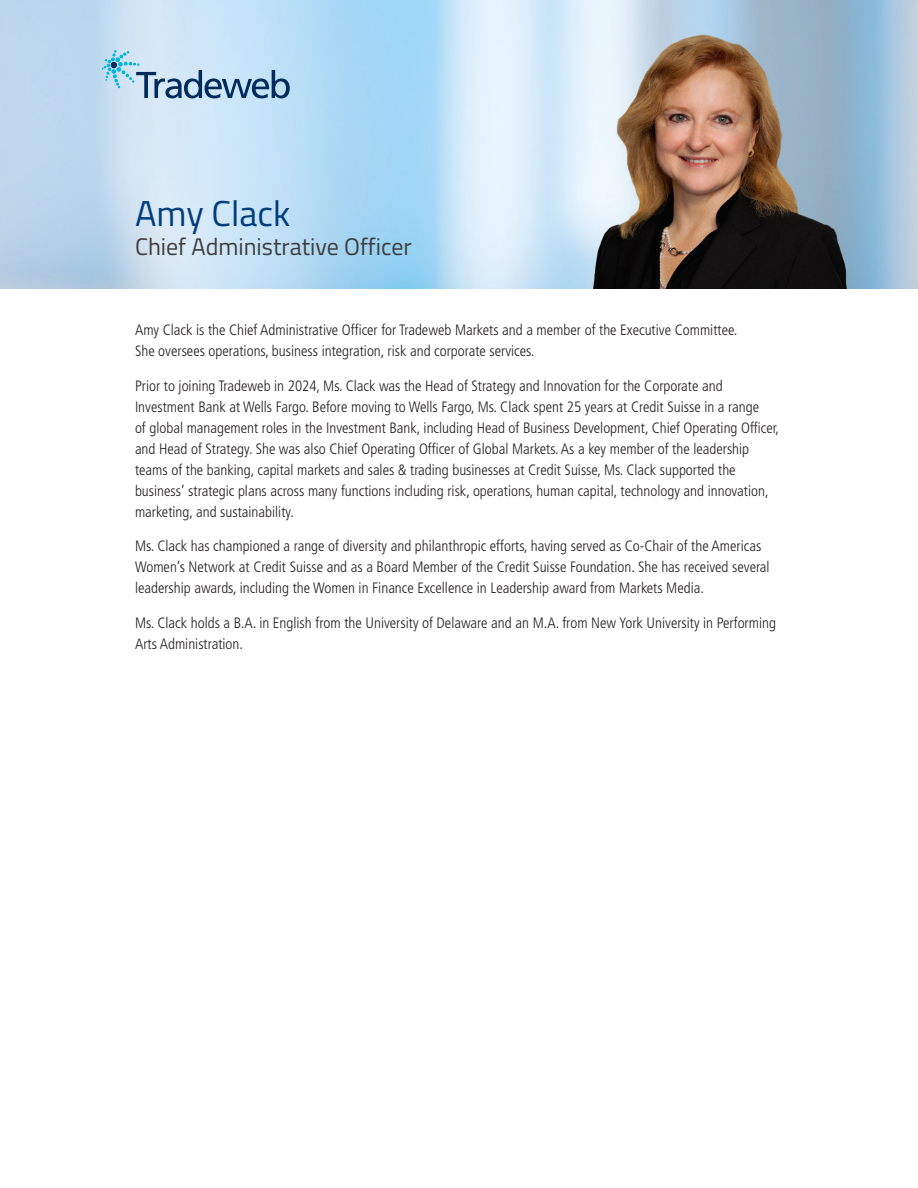
<style>
.page{position:relative;width:918px;height:1188px;background:#fff}
.page>*{position:absolute;margin:0;border:0;box-sizing:border-box;transform-origin:0 0}
.t1{font:36px "Titillium Web";color:#013d7d}
.t2{font:24px "Titillium Web";color:#3e3e3f}
.t3{font:300 condensed 15px/21px "Frutiger LT Std";color:#231f20}
</style>
<div class="page">
<img style="left:0;top:0;width:918px;height:288px">
<svg style="left:102px;top:50px;width:188px;height:48px;background:#a5c5dd"></svg>
<p class="t1" style="left:135px;top:187px;width:157px">Amy Clack</p>
<p class="t2" style="left:135px;top:229px;width:278px">Chief Administrative Officer</p>
<p class="t3" style="left:135px;top:320px;width:604px">Amy Clack is the Chief Administrative Officer for Tradeweb Markets and a member of the Executive Committee.<br>She oversees operations, business integration, risk and corporate services.</p>
<p class="t3" style="left:135px;top:375px;width:646px">Prior to joining Tradeweb in 2024, Ms. Clack was the Head of Strategy and Innovation for the Corporate and Investment Bank at Wells Fargo. Before moving to Wells Fargo, Ms. Clack spent 25 years at Credit Suisse in a range<br>of global management roles in the Investment Bank, including Head of Business Development, Chief Operating Officer, and Head of Strategy. She was also Chief Operating Officer of Global Markets. As a key member of the leadership teams of the banking, capital markets and sales &amp; trading businesses at Credit Suisse, Ms. Clack supported the business’ strategic plans across many functions including risk, operations, human capital, technology and innovation, marketing, and sustainability.</p>
<p class="t3" style="left:135px;top:536px;width:636px">Ms. Clack has championed a range of diversity and philanthropic efforts, having served as Co-Chair of the Americas<br>Women’s Network at Credit Suisse and as a Board Member of the Credit Suisse Foundation. She has received several leadership awards, including the Women in Finance Excellence in Leadership award from Markets Media.</p>
<p class="t3" style="left:135px;top:612px;width:643px">Ms. Clack holds a B.A. in English from the University of Delaware and an M.A. from New York University in Performing<br>Arts Administration.</p>
</div>
